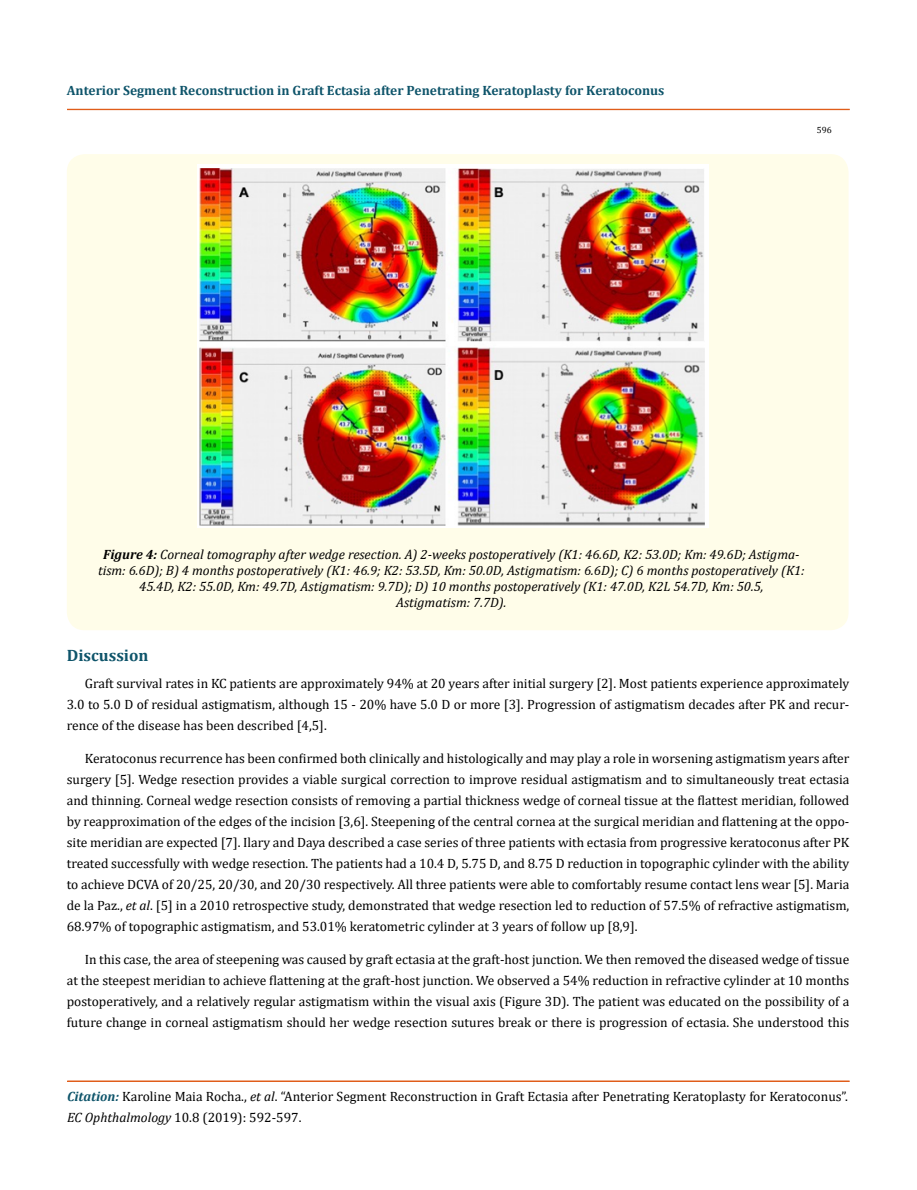
<style>
.page{position:relative;width:917px;height:1190px;background:#fff}
.page>*{position:absolute;margin:0;border:0;box-sizing:border-box;transform-origin:0 0}
.t1{font:700 16.5px "Cambria";color:#0e546a}
.t2{font:13.5px/21px "Cambria";color:#000;text-align:justify}
.t3{font:italic 13.5px/16.2px "Cambria";color:#000;text-align:center}
.t4{font:700 13.5px "Cambria";color:#0e546a}
.t5{font:9px "Cambria";color:#000}
.s1{font-weight:700}
.s2{font-style:italic}
.s3{font-weight:700;font-style:italic;color:#0e546a}
</style>
<div class="page">
<div style="left:67px;top:109px;width:782px;height:1px;border:1px solid #e05d1a"></div>
<div style="left:67px;top:1081px;width:782px;height:1px;border:1px solid #e05d1a"></div>
<div style="left:67px;top:154px;width:781px;height:476px;background:#fffde9;border-radius:18px"></div>
<img style="left:197px;top:165px;width:511px;height:363px">
<p class="t4" style="left:67px;top:81px;width:599px">Anterior Segment Reconstruction in Graft Ectasia after Penetrating Keratoplasty for Keratoconus</p>
<p class="t5" style="left:816px;top:124px;width:16px">596</p>
<p class="t3" style="left:98px;top:545px;width:708px"><span class="s1">Figure 4:</span> Corneal tomography after wedge resection. A) 2-weeks postoperatively (K1: 46.6D, K2: 53.0D; Km: 49.6D; Astigma&shy;tism: 6.6D); B) 4 months postoperatively (K1: 46.9; K2: 53.5D, Km: 50.0D, Astigmatism: 6.6D); C) 6 months postoperatively (K1:<br>45.4D, K2: 55.0D, Km: 49.7D, Astigmatism: 9.7D); D) 10 months postoperatively (K1: 47.0D, K2L 54.7D, Km: 50.5,<br>Astigmatism: 7.7D).</p>
<p class="t1" style="left:67px;top:643px;width:83px">Discussion</p>
<p class="t2" style="left:67px;top:672px;width:784px;text-indent:18px">Graft survival rates in KC patients are approximately 94% at 20 years after initial surgery [2]. Most patients experience approximately 3.0 to 5.0 D of residual astigmatism, although 15 - 20% have 5.0 D or more [3]. Progression of astigmatism decades after PK and recur&shy;rence of the disease has been described [4,5].</p>
<p class="t2" style="left:67px;top:747px;width:784px;text-indent:18px">Keratoconus recurrence has been confirmed both clinically and histologically and may play a role in worsening astigmatism years after surgery [5]. Wedge resection provides a viable surgical correction to improve residual astigmatism and to simultaneously treat ectasia and thinning. Corneal wedge resection consists of removing a partial thickness wedge of corneal tissue at the flattest meridian, followed by reapproximation of the edges of the incision [3,6]. Steepening of the central cornea at the surgical meridian and flattening at the oppo&shy;site meridian are expected [7]. Ilary and Daya described a case series of three patients with ectasia from progressive keratoconus after PK treated successfully with wedge resection. The patients had a 10.4 D, 5.75 D, and 8.75 D reduction in topographic cylinder with the ability to achieve DCVA of 20/25, 20/30, and 20/30 respectively. All three patients were able to comfortably resume contact lens wear [5]. Maria de la Paz., <span class="s2">et al</span>. [5] in a 2010 retrospective study, demonstrated that wedge resection led to reduction of 57.5% of refractive astigmatism, 68.97% of topographic astigmatism, and 53.01% keratometric cylinder at 3 years of follow up [8,9].</p>
<p class="t2" style="left:67px;top:948px;width:784px;text-indent:18px">In this case, the area of steepening was caused by graft ectasia at the graft-host junction. We then removed the diseased wedge of tissue at the steepest meridian to achieve flattening at the graft-host junction. We observed a 54% reduction in refractive cylinder at 10 months postoperatively, and a relatively regular astigmatism within the visual axis (Figure 3D). The patient was educated on the possibility of a future change in corneal astigmatism should her wedge resection sutures break or there is progression of ectasia. She understood this</p>
<p class="t2" style="left:67px;top:1086px;width:782px"><span class="s3">Citation:</span> Karoline Maia Rocha., <span class="s2">et al</span>. “Anterior Segment Reconstruction in Graft Ectasia after Penetrating Keratoplasty for Keratoconus”.<br><span class="s2">EC Ophthalmology</span> 10.8 (2019): 592-597.</p>
</div>
